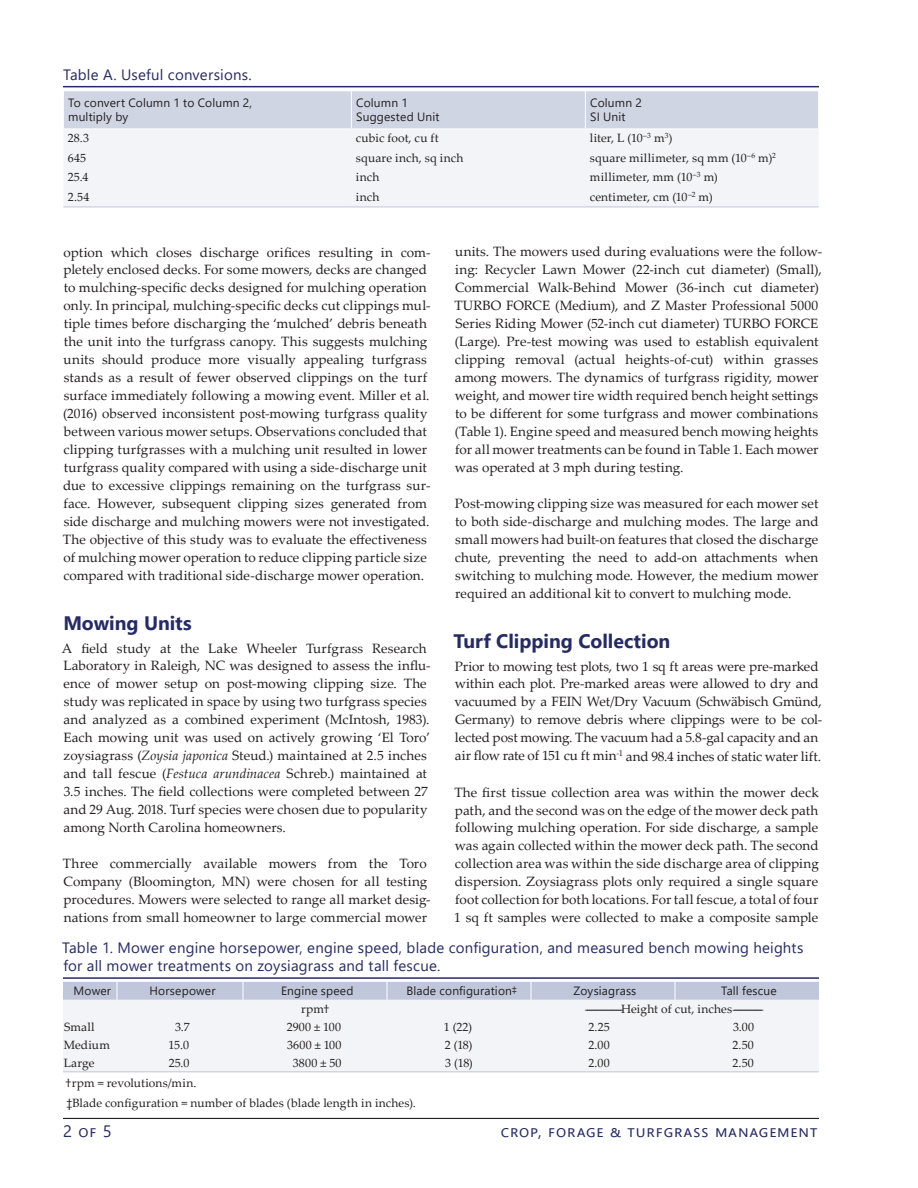
<style>
.page{position:relative;width:918px;height:1188px;background:#fff}
.page>*{position:absolute;margin:0;border:0;box-sizing:border-box;transform-origin:0 0}
.t1{font:700 19.5px "Segoe UI";color:#262b65}
.t2{font:16.5px "Segoe UI";letter-spacing:.06em;color:#262b65}
.t3{font:15px/18px "Segoe UI";letter-spacing:.015em;color:#262b65}
.t4{font:13.5px/18px "Palatino Linotype";letter-spacing:.005em;color:#231f20}
.t5{font:12px/20.4px "Palatino Linotype";letter-spacing:.01em;color:#231f20}
.t6{font:12px/14.4px "Segoe UI";letter-spacing:.015em;color:#231f20}
.s1{font-style:italic}
</style>
<div class="page">
<hr style="left:63px;top:1118px;width:756px;height:1px;background:#231f20">
<hr style="left:63px;top:86px;width:756px;height:1px;background:#262b65">
<div style="left:64px;top:91px;width:754px;height:38px;background:#d0d5e3"></div>
<div style="left:63px;top:130px;width:756px;height:77px;background:#f3f4f8"></div>
<hr style="left:351px;top:91px;width:1px;height:38px;background:#fff">
<hr style="left:585px;top:91px;width:1px;height:38px;background:#fff">
<hr style="left:63px;top:207px;width:288px;height:1px;background:#c0c7da">
<hr style="left:351px;top:207px;width:234px;height:1px;background:#c0c7da">
<hr style="left:585px;top:207px;width:234px;height:1px;background:#c0c7da">
<hr style="left:63px;top:977px;width:756px;height:2px;background:#262b65">
<div style="left:63px;top:1000px;width:756px;height:71px;background:#f3f4f8"></div>
<svg style="left:63px;top:982px;width:756px;height:18px;background:#c1c8da"></svg>
<hr style="left:63px;top:1071px;width:54px;height:1px;background:#c0c7da">
<hr style="left:117px;top:1071px;width:126px;height:1px;background:#c0c7da">
<hr style="left:243px;top:1071px;width:144px;height:1px;background:#c0c7da">
<hr style="left:387px;top:1071px;width:144px;height:1px;background:#c0c7da">
<hr style="left:531px;top:1071px;width:144px;height:1px;background:#c0c7da">
<hr style="left:675px;top:1071px;width:144px;height:1px;background:#c0c7da">
<p class="t3" style="left:63px;top:64px;width:190px">Table A. Useful conversions.</p>
<p class="t6" style="left:68px;top:95px;width:185px">To convert Column 1 to Column 2, multiply by</p>
<p class="t6" style="left:356px;top:95px;width:85px">Column 1<br>Suggested Unit</p>
<p class="t6" style="left:590px;top:95px;width:53px">Column 2<br>SI Unit</p>
<p class="t5" style="left:68px;top:127px;width:23px">28.3</p>
<p class="t5" style="left:356px;top:127px;width:84px">cubic foot, cu ft</p>
<p class="t5" style="left:590px;top:127px;width:84px">liter, L (10<sup>–3</sup> m<sup>3</sup>)</p>
<p class="t5" style="left:68px;top:147px;width:20px">645</p>
<p class="t5" style="left:356px;top:147px;width:109px">square inch, sq inch</p>
<p class="t5" style="left:590px;top:147px;width:188px">square millimeter, sq mm (10<sup>–6</sup> m)<sup>2</sup></p>
<p class="t5" style="left:68px;top:166px;width:22px">25.4</p>
<p class="t5" style="left:356px;top:166px;width:25px">inch</p>
<p class="t5" style="left:590px;top:166px;width:129px">millimeter, mm (10<sup>–3</sup> m)</p>
<p class="t5" style="left:68px;top:186px;width:23px">2.54</p>
<p class="t5" style="left:356px;top:186px;width:25px">inch</p>
<p class="t5" style="left:590px;top:186px;width:124px">centimeter, cm (10<sup>–2</sup> m)</p>
<p class="t4" style="left:63px;top:242px;width:369px">option which closes discharge orifices resulting in com&shy;pletely enclosed decks. For some mowers, decks are changed to mulching-specific decks designed for mulching operation only. In principal, mulching-specific decks cut clippings mul&shy;tiple times before discharging the ‘mulched’ debris beneath the unit into the turfgrass canopy. This suggests mulching units should produce more visually appealing turfgrass stands as a result of fewer observed clippings on the turf surface immediately following a mowing event. Miller et al. (2016) observed inconsistent post-mowing turfgrass quality between various mower setups. Observations concluded that clipping turfgrasses with a mulching unit resulted in lower turfgrass quality compared with using a side-discharge unit due to excessive clippings remaining on the turfgrass sur&shy;face. However, subsequent clipping sizes generated from side discharge and mulching mowers were not investigated.<br>The objective of this study was to evaluate the effectiveness of mulching mower operation to reduce clipping particle size compared with traditional side-discharge mower operation.</p>
<h1 class="t1" style="left:63px;top:605px;width:130px">Mowing Units</h1>
<p class="t4" style="left:62px;top:638px;width:370px">A field study at the Lake Wheeler Turfgrass Research Laboratory in Raleigh, NC was designed to assess the influ&shy;ence of mower setup on post-mowing clipping size. The study was replicated in space by using two turfgrass species and analyzed as a combined experiment (McIntosh, 1983).<br>Each mowing unit was used on actively growing ‘El Toro’ zoysiagrass (<span class="s1">Zoysia japonica</span> Steud.) maintained at 2.5 inches and tall fescue (<span class="s1">Festuca arundinacea</span> Schreb.) maintained at 3.5 inches. The field collections were completed between 27 and 29 Aug. 2018. Turf species were chosen due to popularity among North Carolina homeowners.</p>
<p class="t4" style="left:63px;top:854px;width:369px">Three commercially available mowers from the Toro Company (Bloomington, MN) were chosen for all testing procedures. Mowers were selected to range all market desig&shy;nations from small homeowner to large commercial mower</p>
<p class="t4" style="left:454px;top:242px;width:369px">units. The mowers used during evaluations were the follow&shy;ing: Recycler Lawn Mower (22-inch cut diameter) (Small), Commercial Walk-Behind Mower (36-inch cut diameter)<br>TURBO FORCE (Medium), and Z Master Professional 5000<br>Series Riding Mower (52-inch cut diameter) TURBO FORCE (Large). Pre-test mowing was used to establish equivalent clipping removal (actual heights-of-cut) within grasses among mowers. The dynamics of turfgrass rigidity, mower weight, and mower tire width required bench height settings to be different for some turfgrass and mower combinations (Table 1). Engine speed and measured bench mowing heights for all mower treatments can be found in Table 1. Each mower was operated at 3 mph during testing.</p>
<p class="t4" style="left:455px;top:494px;width:365px;text-align:justify">Post-mowing clipping size was measured for each mower set to both side-discharge and mulching modes. The large and small mowers had built-on features that closed the discharge chute, preventing the need to add-on attachments when switching to mulching mode. However, the medium mower required an additional kit to convert to mulching mode.</p>
<h1 class="t1" style="left:453px;top:623px;width:218px">Turf Clipping Collection</h1>
<p class="t4" style="left:455px;top:656px;width:369px">Prior to mowing test plots, two 1 sq ft areas were pre-marked within each plot. Pre-marked areas were allowed to dry and vacuumed by a FEIN Wet/Dry Vacuum (Schwäbisch Gmünd, Germany) to remove debris where clippings were to be col&shy;lected post mowing. The vacuum had a 5.8-gal capacity and an air flow rate of 151 cu ft min<sup>-1</sup> and 98.4 inches of static water lift.</p>
<p class="t4" style="left:454px;top:782px;width:366px;text-align:justify">The first tissue collection area was within the mower deck path, and the second was on the edge of the mower deck path following mulching operation. For side discharge, a sample was again collected within the mower deck path. The second collection area was within the side discharge area of clipping dispersion. Zoysiagrass plots only required a single square foot collection for both locations. For tall fescue, a total of four 1 sq ft samples were collected to make a composite sample</p>
<p class="t3" style="left:62px;top:938px;width:743px">Table 1. Mower engine horsepower, engine speed, blade configuration, and measured bench mowing heights for all mower treatments on zoysiagrass and tall fescue.</p>
<p class="t6" style="left:74px;top:983px;width:39px">Mower</p>
<p class="t6" style="left:150px;top:983px;width:68px">Horsepower</p>
<p class="t6" style="left:281px;top:983px;width:74px">Engine speed</p>
<p class="t6" style="left:406px;top:983px;width:112px">Blade configuration‡</p>
<p class="t6" style="left:574px;top:983px;width:64px">Zoysiagrass</p>
<p class="t6" style="left:721px;top:983px;width:57px">Tall fescue</p>
<p class="t5" style="left:301px;top:999px;width:30px">rpm†</p>
<p class="t5" style="left:585px;top:999px;width:181px">--------------------H e i g h t o f c u t , i n c h e s ----------------</p>
<p class="t5" style="left:64px;top:1017px;width:32px">Small</p>
<p class="t5" style="left:175px;top:1017px;width:16px">3.7</p>
<p class="t5" style="left:287px;top:1017px;width:56px">2900 ± 100</p>
<p class="t5" style="left:444px;top:1017px;width:30px">1 (22)</p>
<p class="t5" style="left:588px;top:1017px;width:23px">2.25</p>
<p class="t5" style="left:733px;top:1017px;width:23px">3.00</p>
<p class="t5" style="left:64px;top:1035px;width:48px">Medium</p>
<p class="t5" style="left:169px;top:1035px;width:22px">15.0</p>
<p class="t5" style="left:287px;top:1035px;width:56px">3600 ± 100</p>
<p class="t5" style="left:445px;top:1035px;width:29px">2 (18)</p>
<p class="t5" style="left:588px;top:1035px;width:23px">2.00</p>
<p class="t5" style="left:732px;top:1035px;width:23px">2.50</p>
<p class="t5" style="left:64px;top:1053px;width:32px">Large</p>
<p class="t5" style="left:169px;top:1053px;width:22px">25.0</p>
<p class="t5" style="left:293px;top:1053px;width:50px">3800 ± 50</p>
<p class="t5" style="left:445px;top:1053px;width:29px">3 (18)</p>
<p class="t5" style="left:588px;top:1053px;width:23px">2.00</p>
<p class="t5" style="left:732px;top:1053px;width:23px">2.50</p>
<p class="t5" style="left:66px;top:1072px;width:352px">†rpm = revolutions/min.<br>‡Blade configuration = number of blades (blade length in inches).</p>
<p class="t2" style="left:63px;top:1116px;width:50px">2 of 5</p>
<p class="t2" style="left:501px;top:1116px;width:318px">crop, forage &amp; turfgrass management</p>
</div>
